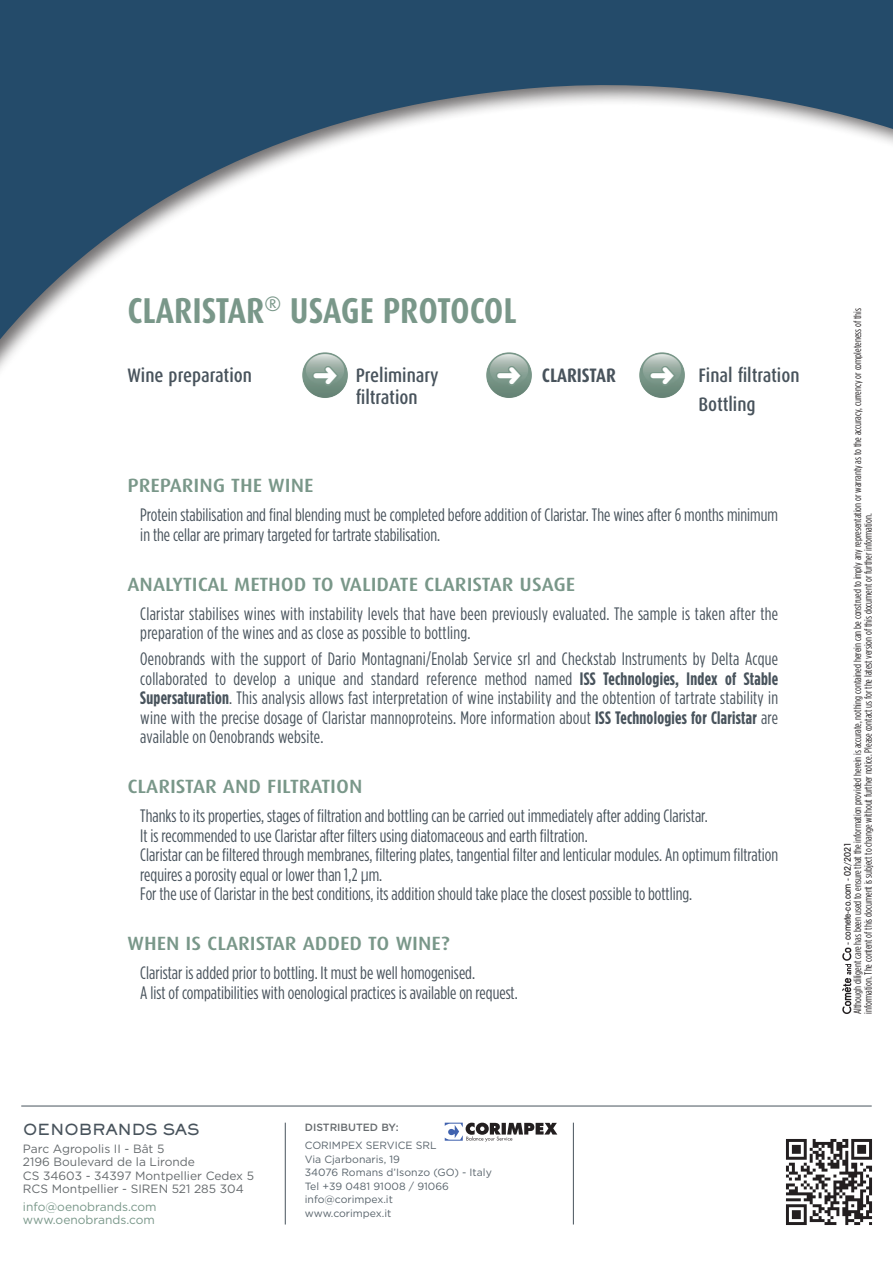
<style>
.page{position:relative;width:893px;height:1263px;background:#fff}
.page>*{position:absolute;margin:0;border:0;box-sizing:border-box;transform-origin:0 0}
.t1{font:700 36px "Dax Condensed";color:#799789}
.t2{font:500 19.5px/22.5px "Dax Condensed";color:#48535c}
.t3{font:700 19.5px "Dax Condensed";color:#48535c}
.t4{font:500 19.2px "Dax Condensed";color:#799789;scale:1.25 1}
.t5{font:condensed 18px/19.5px "Gotham HTF";color:#48535c}
.t6{font:15px "AT Sackers Heavy Gothic";letter-spacing:-.02em;color:#48535c}
.t7{font:12px/13.5px "Gotham HTF";color:#666b6e}
.t8{font:12px/13.5px "Gotham HTF";color:#799789}
.t9{font:condensed 10.5px/10.5px "Gotham HTF";color:#231f20}
.t10{font:10.5px/13.5px "Gotham HTF";color:#59646c}
.t11{font:500 10.5px "Gotham HTF";color:#666b6e}
.t12{font:500 condensed 9px "Avant Garde IT Cby BT";color:#231f20}
.s1{font-weight:700}
.s2{font-family:"Helvetica Neue";font-weight:300}
</style>
<div class="page">
<svg style="left:0;top:0;width:893px;height:366px"></svg>
<img style="left:483px;top:350px;width:51px;height:48px">
<img style="left:637px;top:350px;width:51px;height:48px">
<img style="left:300px;top:350px;width:51px;height:48px">
<svg style="left:842px;top:948px;width:9px;height:66px"></svg>
<hr style="left:21px;top:1106px;width:851px;height:1px;background:#48535c">
<hr style="left:285px;top:1123px;width:1px;height:101px;background:#48535c">
<hr style="left:573px;top:1123px;width:1px;height:101px;background:#48535c">
<img style="left:786px;top:1139px;width:86px;height:86px">
<svg style="left:445px;top:1123px;width:112px;height:19px"></svg>
<svg style="left:310px;top:364px;width:31px;height:24px"></svg>
<svg style="left:493px;top:364px;width:32px;height:24px"></svg>
<svg style="left:647px;top:364px;width:31px;height:24px"></svg>
<h1 class="t1" style="left:128px;top:290px;width:390px">CLARISTAR<sup>®</sup> USAGE PROTOCOL</h1>
<p class="t2" style="left:128px;top:364px;width:126px">Wine preparation</p>
<p class="t3" style="left:542px;top:364px;width:76px">CLARISTAR</p>
<p class="t2" style="left:698px;top:361px;width:103px;line-height:29px">Final filtration<br>Bottling</p>
<p class="t2" style="left:356px;top:364px;width:84px">Preliminary filtration</p>
<p class="t4" style="left:128px;top:475px;width:150px">PREPARING THE WINE</p>
<p class="t5" style="left:140px;top:505px;width:639px">Protein stabilisation and final blending must be completed before addition of Claristar. The wines after 6 months minimum in the cellar are primary targeted for tartrate stabilisation.</p>
<p class="t4" style="left:128px;top:573px;width:360px">ANALYTICAL METHOD TO VALIDATE CLARISTAR USAGE</p>
<p class="t5" style="left:140px;top:603px;width:639px">Claristar stabilises wines with instability levels that have been previously evaluated. The sample is taken after the preparation of the wines and as close as possible to bottling.</p>
<p class="t5" style="left:140px;top:649px;width:639px;text-align:justify">Oenobrands with the support of Dario Montagnani/Enolab Service srl and Checkstab Instruments by Delta Acque collaborated to develop a unique and standard reference method named <span class="s1">ISS Technologies, Index of Stable Supersaturation</span>. This analysis allows fast interpretation of wine instability and the obtention of tartrate stability in wine with the precise dosage of Claristar mannoproteins. More information about <span class="s1">ISS Technologies for Claristar</span> are available on Oenobrands website.</p>
<p class="t4" style="left:128px;top:776px;width:189px">CLARISTAR AND FILTRATION</p>
<p class="t5" style="left:140px;top:806px;width:639px">Thanks to its properties, stages of filtration and bottling can be carried out immediately after adding Claristar.<br>It is recommended to use Claristar after filters using diatomaceous and earth filtration.<br>Claristar can be filtered through membranes, filtering plates, tangential filter and lenticular modules. An optimum filtration requires a porosity equal or lower than 1,2 <span class="s2">µ</span>m.<br>For the use of Claristar in the best conditions, its addition should take place the closest possible to bottling.</p>
<p class="t4" style="left:128px;top:933px;width:260px">WHEN IS CLARISTAR ADDED TO WINE?</p>
<p class="t5" style="left:140px;top:963px;width:379px">Claristar is added prior to bottling. It must be well homogenised.<br>A list of compatibilities with oenological practices is available on request.</p>
<p class="t6" style="left:23px;top:1119px;width:178px">OENOBRANDS SAS</p>
<p class="t7" style="left:23px;top:1141px;width:233px">Parc Agropolis II - Bât 5<br>2196 Boulevard de la Lironde<br>CS 34603 - 34397 Montpellier Cedex 5<br>RCS Montpellier - SIREN 521 285 304</p>
<p class="t8" style="left:23px;top:1200px;width:135px">info@oenobrands.com www.oenobrands.com</p>
<p class="t11" style="left:305px;top:1122px;width:95px">DISTRIBUTED BY:</p>
<p class="t10" style="left:305px;top:1138px;width:189px">CORIMPEX SERVICE SRL<br>Via Cjarbonaris, 19<br>34076 Romans d’Isonzo (GO) - Italy<br>Tel +39 0481 91008 / 91066 info@corimpex.it<br>www.corimpex.it</p>
<p class="t9" style="left:852px;top:1014px;width:707px;rotate:-90deg">Although diligent care has been used to ensure that the information provided herein is accurate, nothing contained herein can be construed to imply any representation or warranty as to the accuracy, currency or completeness of this information. The content of this document is subject to change without further notice. Please contact us for the latest version of this document or further information.</p>
<p class="t12" style="left:842px;top:945px;width:105px;rotate:-90deg">- comete-co.com - 02/2021</p>
</div>
